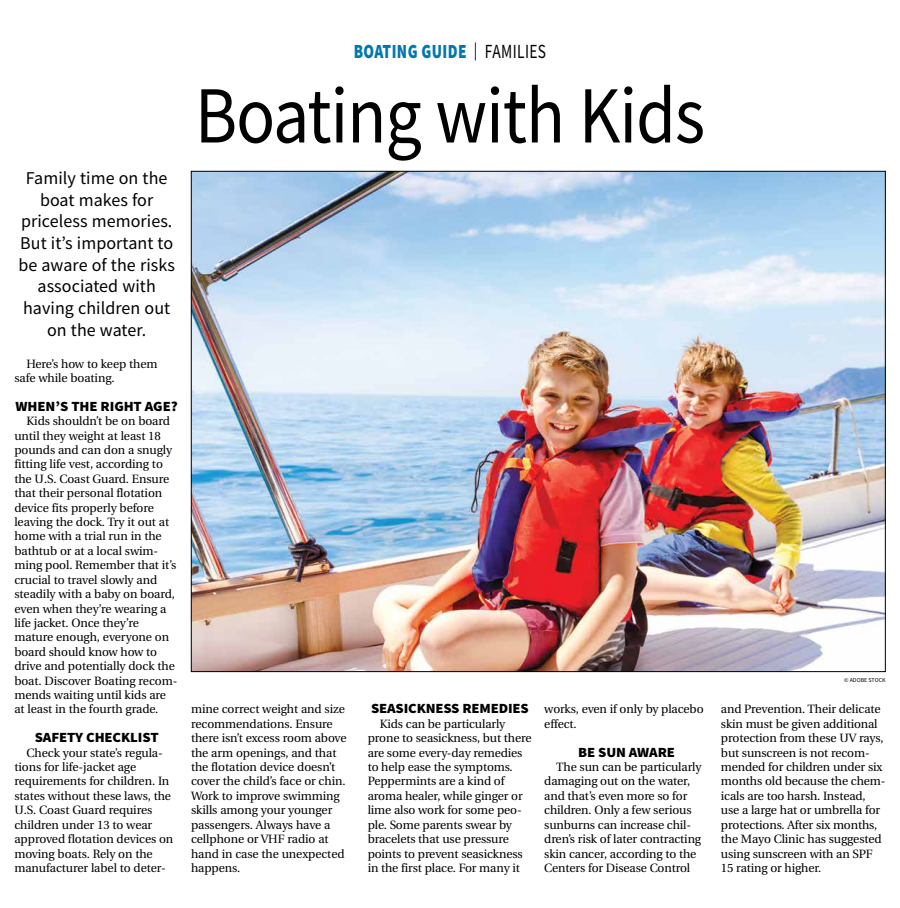
<style>
.page{position:relative;width:900px;height:908px;background:#fff}
.page>*{position:absolute;margin:0;border:0;box-sizing:border-box;transform-origin:0 0}
.t1{font:81px "Source Sans Pro";letter-spacing:-.015em;color:#000;scale:.89 1}
.t2{font:900 20px "Source Sans Pro";letter-spacing:.025em;color:#0077b1;scale:.77 1}
.t3{font:18px/21.6px "Source Sans Pro";letter-spacing:.005em;color:#000;text-align:center}
.t4{font:900 14px "Source Sans Pro";letter-spacing:-.01em;color:#000;scale:1.05 1}
.t5{font:12px/14.4px "Utopia";letter-spacing:-.005em;color:#000}
.t6{font:6px "Source Sans Pro";color:#000}
.s1{font-weight:400;font-size:18px;color:#000}
.s2{font-weight:400;color:#000}
</style>
<div class="page">
<img style="left:193px;top:173px;width:691px;height:496px">
<h3 class="t3" style="left:18px;top:167px;width:158px">Family time on the boat makes for priceless memories.<br>But it’s important to be aware of the risks associated with having children out on the water.</h3>
<p class="t5" style="left:14px;top:356px;width:145px;text-indent:12px">Here’s how to keep them safe while boating.</p>
<p class="t4" style="left:16px;top:396px;width:156px">WHEN’S THE RIGHT AGE?</p>
<p class="t5" style="left:14px;top:414px;width:165px;text-indent:12px">Kids shouldn’t be on board until they weight at least 18 pounds and can don a snugly fitting life vest, according to the U.S. Coast Guard. Ensure that their personal flotation device fits properly before leaving the dock. Try it out at home with a trial run in the bathtub or at a local swim&shy;ming pool. Remember that it’s crucial to travel slowly and steadily with a baby on board, even when they’re wearing a life jacket. Once they’re mature enough, everyone on board should know how to drive and potentially dock the boat. Discover Boating recom&shy;mends waiting until kids are at least in the fourth grade.</p>
<p class="t4" style="left:35px;top:727px;width:120px">SAFETY CHECKLIST</p>
<p class="t5" style="left:14px;top:745px;width:160px;text-indent:12px">Check your state’s regula&shy;tions for life-jacket age requirements for children. In states without these laws, the<br>U.S. Coast Guard requires children under 13 to wear approved flotation devices on moving boats. Rely on the manufacturer label to deter-</p>
<h2 class="t2" style="left:354px;top:38px;width:251px">BOATING GUIDE <span class="s1">|</span> <span class="s2">FAMILIES</span></h2>
<h1 class="t1" style="left:195px;top:64px;width:575px">Boating with Kids</h1>
<p class="t5" style="left:191px;top:702px;width:157px">mine correct weight and size recommendations. Ensure there isn’t excess room above the arm openings, and that the flotation device doesn’t cover the child’s face or chin.<br>Work to improve swimming skills among your younger passengers. Always have a cellphone or VHF radio at hand in case the unexpected happens.</p>
<p class="t4" style="left:371px;top:698px;width:152px">SEASICKNESS REMEDIES</p>
<p class="t5" style="left:368px;top:716px;width:165px;text-indent:12px">Kids can be particularly prone to seasickness, but there are some every-day remedies to help ease the symptoms.<br>Peppermints are a kind of aroma healer, while ginger or lime also work for some peo&shy;ple. Some parents swear by bracelets that use pressure points to prevent seasickness in the first place. For many it</p>
<p class="t5" style="left:544px;top:702px;width:161px">works, even if only by placebo effect.</p>
<p class="t4" style="left:578px;top:742px;width:94px">BE SUN AWARE</p>
<p class="t5" style="left:544px;top:759px;width:159px;text-indent:12px">The sun can be particularly damaging out on the water, and that’s even more so for children. Only a few serious sunburns can increase chil&shy;dren’s risk of later contracting skin cancer, according to the<br>Centers for Disease Control</p>
<p class="t6" style="left:844px;top:676px;width:43px">© ADOBE STOCK</p>
<p class="t5" style="left:721px;top:702px;width:166px">and Prevention. Their delicate skin must be given additional protection from these UV rays, but sunscreen is not recom&shy;mended for children under six months old because the chem&shy;icals are too harsh. Instead, use a large hat or umbrella for protections. After six months, the Mayo Clinic has suggested using sunscreen with an SPF<br>15 rating or higher.</p>
</div>
